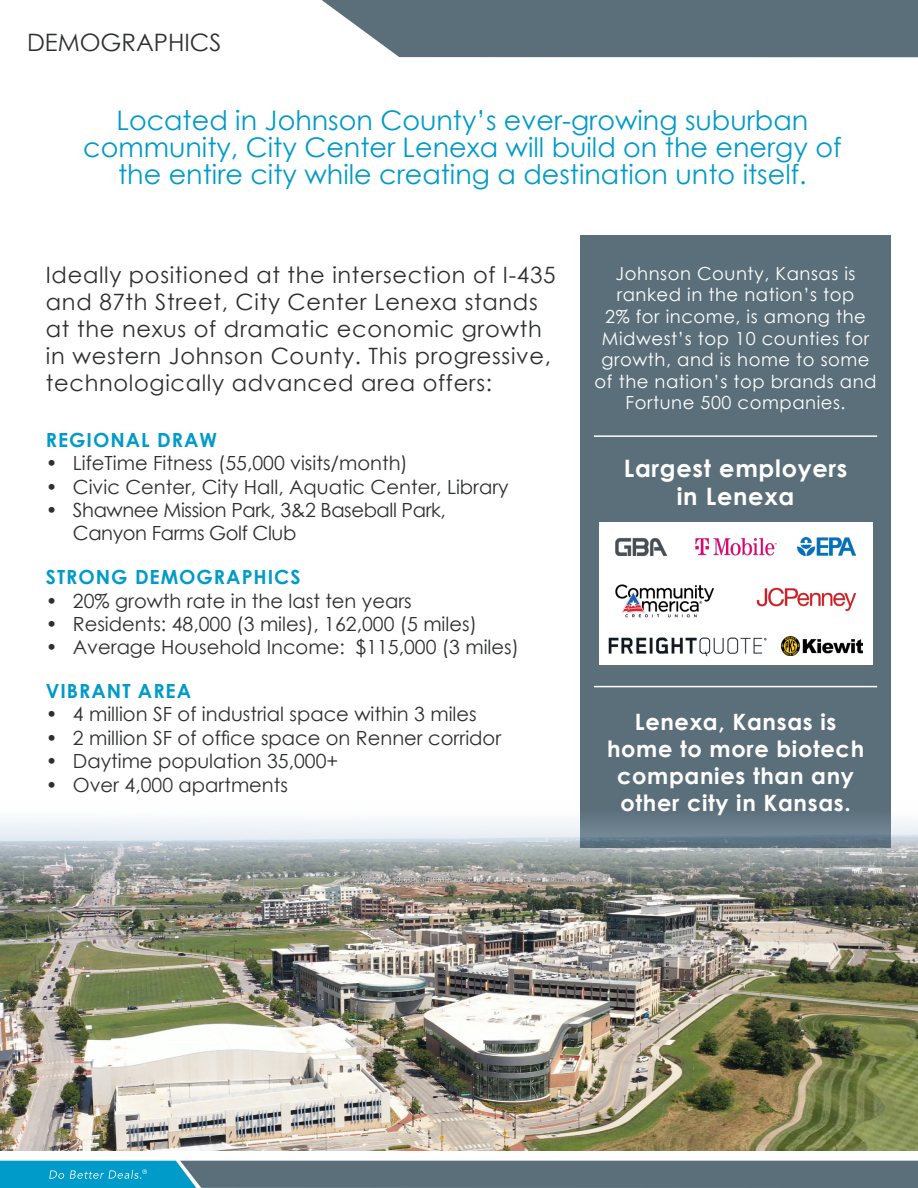
<style>
.page{position:relative;width:918px;height:1188px;background:#fff}
.page>*{position:absolute;margin:0;border:0;box-sizing:border-box;transform-origin:0 0}
.Letter_Text{font:27px/27px "Century Gothic";color:#009bc8;text-align:center}
.Arial_Text{font:700 24px "Century Gothic";letter-spacing:.03em;color:#fff}
.Bullets{font:24px "Century Gothic";color:#2e2f2f}
.Arial_Text-2{font:22.5px/27px "Century Gothic";letter-spacing:.03em;color:#2e2f2f}
.Arial_Text-3{font:700 22.5px/27px "Century Gothic";letter-spacing:.03em;color:#fff;text-align:center}
.t1{font:19.5px "Century Gothic";color:#2e2f2f}
.t2{font:19.5px/23.4px "Century Gothic";letter-spacing:-.02em;color:#2e2f2f}
.Letter_Text-2{font:700 19.5px "Century Gothic";letter-spacing:.05em;color:#009bc8}
.Arial_Text-4{font:18px/21.6px "Century Gothic";letter-spacing:.03em;color:#fff;text-align:center}
</style>
<div class="page">
<svg style="left:0;top:1161px;width:918px;height:27px;background:#4b798c"></svg>
<div style="left:322px;top:0;width:596px;height:57px;background:#5b6f7b"></div>
<div style="left:580px;top:235px;width:311px;height:613px;background:#5b6f7b"></div>
<hr style="left:594px;top:435px;width:283px;height:2px;background:#fff">
<hr style="left:594px;top:686px;width:283px;height:1px;background:#fff">
<img style="left:0;top:820px;width:918px;height:331px">
<div style="left:599px;top:523px;width:273px;height:142px;background:#fff"></div>
<img style="left:782px;top:637px;width:81px;height:19px">
<img style="left:608px;top:637px;width:159px;height:19px">
<img style="left:615px;top:584px;width:100px;height:34px">
<img style="left:756px;top:587px;width:101px;height:24px">
<img style="left:615px;top:538px;width:53px;height:19px">
<img style="left:798px;top:538px;width:58px;height:17px">
<img style="left:695px;top:537px;width:82px;height:19px">
<p class="Bullets" style="left:27px;top:25px;width:196px">DEMOGRAPHICS</p>
<p class="Letter_Text" style="left:83px;top:106px;width:760px">Located in Johnson County’s ever-growing suburban community, City Center Lenexa will build on the energy of the entire city while creating a destination unto itself.</p>
<p class="Arial_Text-2" style="left:46px;top:261px;width:511px">Ideally positioned at the intersection of I-435 and 87th Street, City Center Lenexa stands at the nexus of dramatic economic growth in western Johnson County. This progressive, technologically advanced area offers:</p>
<p class="Letter_Text-2" style="left:46px;top:425px;width:173px">REGIONAL DRAW</p>
<p class="t1" style="left:46px;top:450px;width:363px">• LifeTime Fitness (55,000 visits/month)</p>
<p class="t1" style="left:46px;top:473px;width:464px">• Civic Center, City Hall, Aquatic Center, Library</p>
<p class="t2" style="left:73px;top:498px;width:375px;text-indent:-27px">• Shawnee Mission Park, 3&amp;2 Baseball Park,<br>Canyon Farms Golf Club</p>
<p class="Letter_Text-2" style="left:46px;top:562px;width:256px">STRONG DEMOGRAPHICS</p>
<p class="t1" style="left:46px;top:587px;width:367px">• 20% growth rate in the last ten years</p>
<p class="t1" style="left:46px;top:610px;width:432px">• Residents: 48,000 (3 miles), 162,000 (5 miles)</p>
<p class="t1" style="left:46px;top:634px;width:475px">• Average Household Income: $115,000 (3 miles)</p>
<p class="Letter_Text-2" style="left:46px;top:676px;width:147px">VIBRANT AREA</p>
<p class="t1" style="left:46px;top:701px;width:432px">• 4 million SF of industrial space within 3 miles</p>
<p class="t1" style="left:46px;top:724px;width:457px">• 2 million SF of office space on Renner corridor</p>
<p class="t1" style="left:46px;top:748px;width:294px">• Daytime population 35,000+</p>
<p class="t1" style="left:46px;top:771px;width:244px">• Over 4,000 apartments</p>
<p class="Arial_Text-4" style="left:595px;top:262px;width:283px">Johnson County, Kansas is ranked in the nation’s top<br>2% for income, is among the<br>Midwest’s top 10 counties for growth, and is home to some of the nation’s top brands and<br>Fortune 500 companies.</p>
<p class="Arial_Text" style="left:624px;top:450px;width:225px">Largest employers</p>
<p class="Arial_Text" style="left:677px;top:478px;width:119px">in Lenexa</p>
<p class="Arial_Text-3" style="left:607px;top:707px;width:259px">Lenexa, Kansas is home to more biotech companies than any other city in Kansas.</p>
</div>
